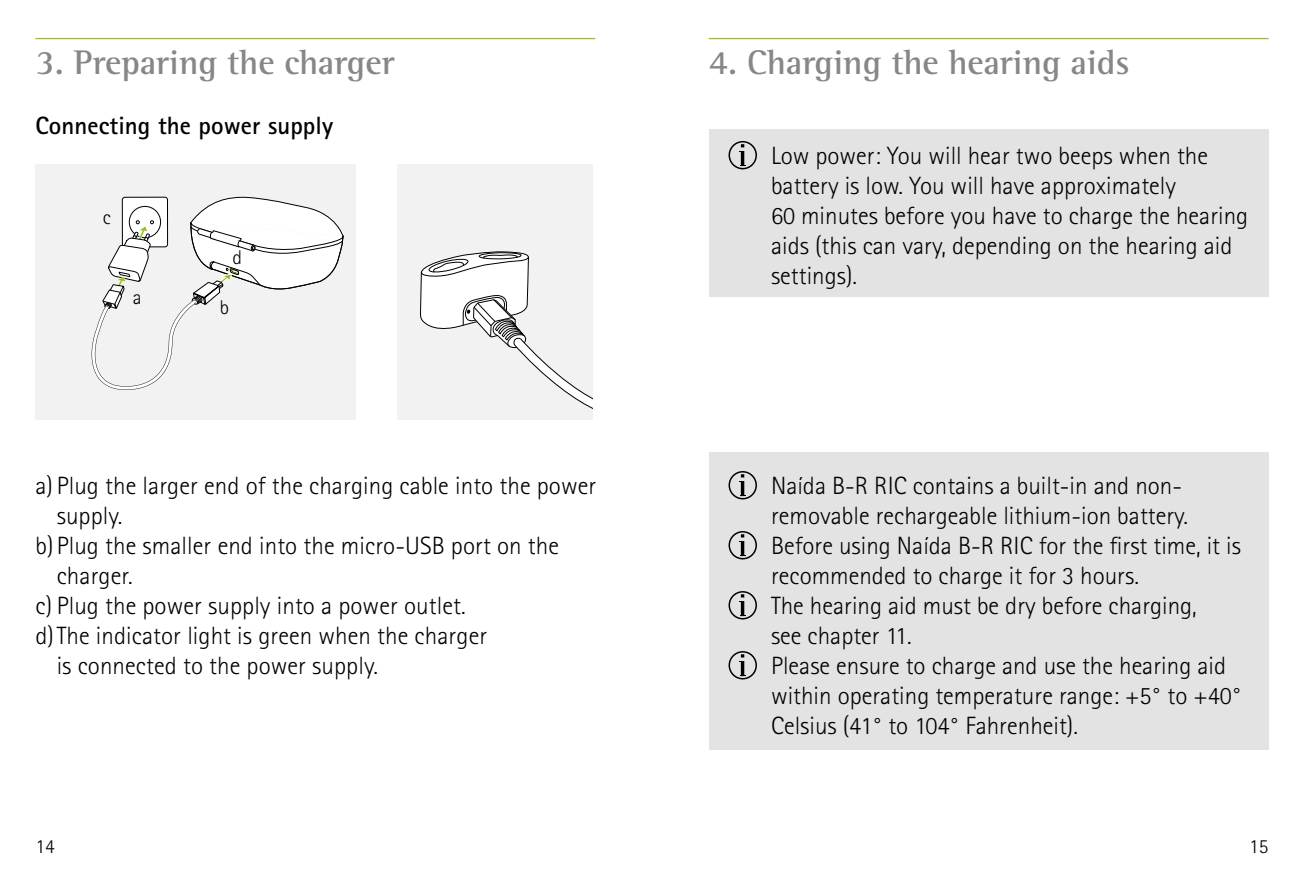
<style>
.page{position:relative;width:1304px;height:886px;background:#fff}
.page>*{position:absolute;margin:0;border:0;box-sizing:border-box;transform-origin:0 0}
.t1{font:700 35px "Rotis Semi Serif Pro";color:#878786}
.t2{font:300 25px/30px "Rotis Sans Serif Pro";color:#000}
.t3{font:700 25px "Rotis Sans Serif Pro";letter-spacing:.005em;color:#000}
.t4{font:300 20px "Rotis Sans Serif Pro";color:#000}
</style>
<div class="page">
<hr style="left:35px;top:38px;width:560px;height:1px;background:#94c11c">
<div style="left:35px;top:165px;width:321px;height:255px;background:#f2f2f2"></div>
<svg style="left:91px;top:197px;width:253px;height:193px"></svg>
<div style="left:397px;top:165px;width:195px;height:255px;background:#f2f2f2"></div>
<svg style="left:420px;top:251px;width:172px;height:158px"></svg>
<hr style="left:709px;top:38px;width:560px;height:1px;background:#94c11c">
<div style="left:709px;top:129px;width:560px;height:168px;background:#e3e3e3"></div>
<svg style="left:729px;top:141px;width:28px;height:28px"></svg>
<div style="left:709px;top:452px;width:560px;height:298px;background:#e3e3e3"></div>
<svg style="left:729px;top:471px;width:28px;height:28px"></svg>
<svg style="left:729px;top:531px;width:28px;height:28px"></svg>
<svg style="left:729px;top:591px;width:28px;height:28px"></svg>
<svg style="left:729px;top:651px;width:28px;height:28px"></svg>
<h1 class="t1" style="left:35px;top:41px;width:361px">3. Preparing the charger</h1>
<p class="t3" style="left:35px;top:110px;width:299px">Connecting the power supply</p>
<p class="t4" style="left:103px;top:206px;width:10px">c</p>
<p class="t4" style="left:133px;top:285px;width:10px">a</p>
<p class="t4" style="left:232px;top:246px;width:11px">d</p>
<p class="t4" style="left:220px;top:295px;width:11px">b</p>
<p class="t2" style="left:35px;top:471px;width:562px">a) Plug the larger end of the charging cable into the power</p>
<p class="t2" style="left:57px;top:501px;width:67px">supply.</p>
<p class="t2" style="left:35px;top:531px;width:525px">b) Plug the smaller end into the micro-USB port on the</p>
<p class="t2" style="left:57px;top:561px;width:77px">charger.</p>
<p class="t2" style="left:35px;top:591px;width:432px">c) Plug the power supply into a power outlet.</p>
<p class="t2" style="left:35px;top:621px;width:453px">d)The indicator light is green when the charger</p>
<p class="t2" style="left:57px;top:651px;width:323px">is connected to the power supply.</p>
<h1 class="t1" style="left:709px;top:41px;width:423px">4. Charging the hearing aids</h1>
<p class="t2" style="left:771px;top:141px;width:479px">Low power: You will hear two beeps when the battery is low. You will have approximately<br>60 minutes before you have to charge the hearing aids (this can vary, depending on the hearing aid settings).</p>
<p class="t2" style="left:771px;top:471px;width:472px">Naída B-R RIC contains a built-in and non&shy;removable rechargeable lithium-ion battery.<br>Before using Naída B-R RIC for the first time, it is recommended to charge it for 3 hours.<br>The hearing aid must be dry before charging,<br>see chapter 11.<br>Please ensure to charge and use the hearing aid within operating temperature range: +5° to +40° Celsius (41° to 104° Fahrenheit).</p>
<p class="t4" style="left:35px;top:834px;width:21px">14</p>
<p class="t4" style="left:1249px;top:834px;width:21px">15</p>
</div>
